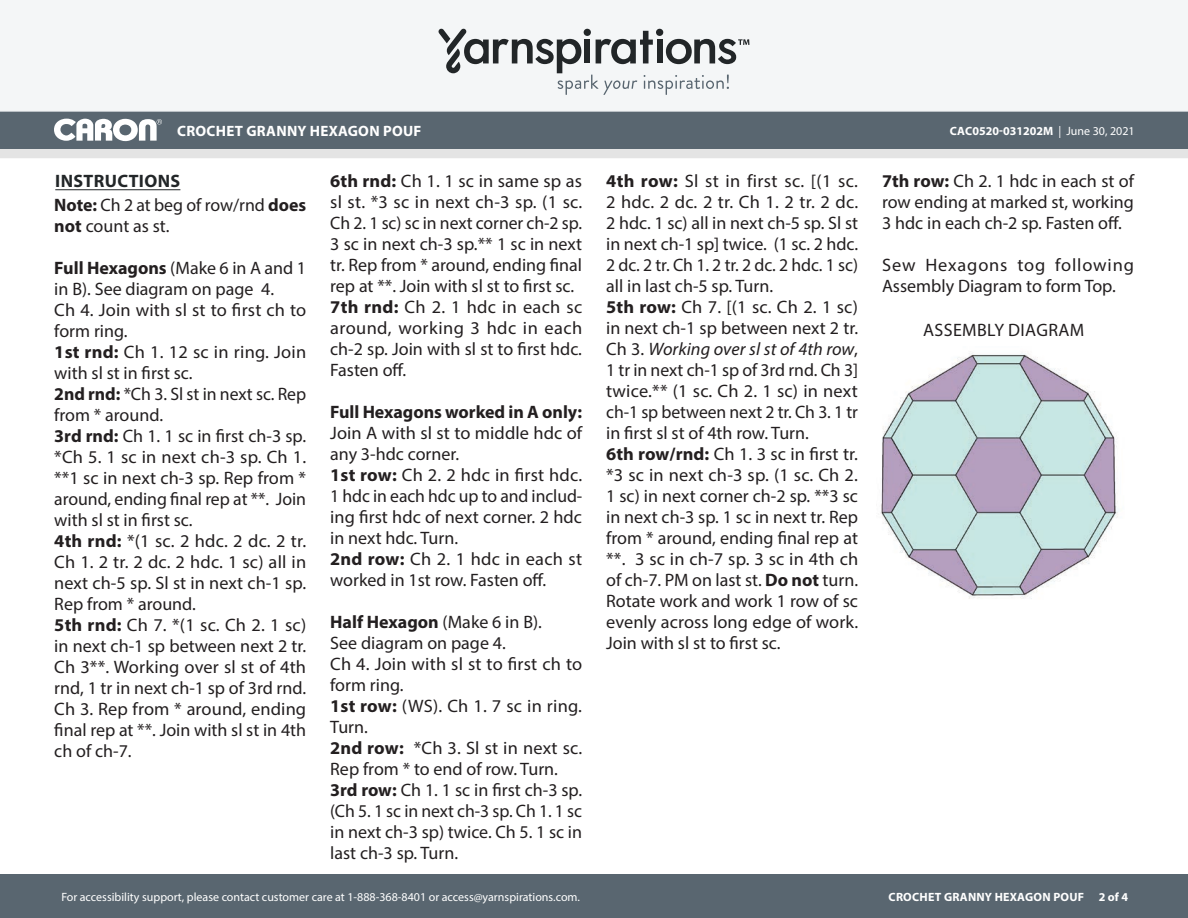
<style>
.page{position:relative;width:1188px;height:918px;background:#fff}
.page>*{position:absolute;margin:0;border:0;box-sizing:border-box;transform-origin:0 0}
.Body_-__Auto_Style_w{font:18px/21px "Myriad Pro";color:#231f20;text-align:justify}
.Body_-__Auto_Style_w-2{font:700 18px "Myriad Pro";color:#231f20}
.Body_-__Auto_Style_w-3{font:18px/21px "Myriad Pro";letter-spacing:.02em;color:#231f20}
.Diagram___Schematic{font:18px "Myriad Pro";letter-spacing:.02em;color:#231f20}
.Body_-_HEADERS_-_Und{font:700 18px "Myriad Pro";letter-spacing:.02em;color:#222628}
.t1{font:700 15px "Myriad Pro";letter-spacing:.02em;color:#fff}
.t2{font:12px "Myriad Pro";color:#fff}
.t3{font:700 12px "Myriad Pro";letter-spacing:.02em;color:#fff}
.t4{font:700 12px "Myriad Pro";color:#fff}
.s1{font-weight:400}
.s2{font-weight:700}
.s3{font-style:italic}
</style>
<div class="page">
<div style="left:0;top:875px;width:1188px;height:43px;background:#596670"></div>
<div style="left:0;top:149px;width:1188px;height:9px;background:#e4e4e4"></div>
<div style="left:0;top:111px;width:1188px;height:38px;background:#596670"></div>
<div style="left:0;top:0;width:1188px;height:112px;background:#f4f6f7"></div>
<svg style="left:438px;top:29px;width:311px;height:66px"></svg>
<svg style="left:54px;top:119px;width:108px;height:22px"></svg>
<hr style="left:55px;top:189px;width:125px;height:1px;background:#222628">
<img style="left:880px;top:353px;width:239px;height:246px">
<p class="t1" style="left:177px;top:121px;width:246px">CROCHET GRANNY HEXAGON POUF</p>
<p class="t4" style="left:950px;top:123px;width:186px">CAC0520-031202M <span class="s1">| June 30, 2021</span></p>
<p class="Body_-_HEADERS_-_Und" style="left:55px;top:169px;width:126px">INSTRUCTIONS</p>
<p class="Body_-__Auto_Style_w" style="left:54px;top:194px;width:253px"><span class="s2">Note:</span> Ch 2 at beg of row/rnd <span class="s2">does not</span> count as st.</p>
<p class="Body_-__Auto_Style_w" style="left:54px;top:257px;width:253px"><span class="s2">Full Hexagons</span> (Make 6 in A and 1 in B). See diagram on page 4.</p>
<p class="Body_-__Auto_Style_w" style="left:54px;top:299px;width:253px">Ch 4. Join with sl st to first ch to form ring.</p>
<p class="Body_-__Auto_Style_w" style="left:54px;top:341px;width:253px"><span class="s2">1st rnd:</span> Ch 1. 12 sc in ring. Join with sl st in first sc.</p>
<p class="Body_-__Auto_Style_w" style="left:54px;top:383px;width:253px"><span class="s2">2nd rnd:</span> *Ch 3. Sl st in next sc. Rep from * around.</p>
<p class="Body_-__Auto_Style_w" style="left:54px;top:425px;width:253px"><span class="s2">3rd rnd:</span> Ch 1. 1 sc in first ch-3 sp. *Ch 5. 1 sc in next ch-3 sp. Ch 1. **1 sc in next ch-3 sp. Rep from * around, ending final rep at **. Join with sl st in first sc.</p>
<p class="Body_-__Auto_Style_w" style="left:54px;top:530px;width:253px"><span class="s2">4th rnd:</span> *(1 sc. 2 hdc. 2 dc. 2 tr.<br>Ch 1. 2 tr. 2 dc. 2 hdc. 1 sc) all in next ch-5 sp. Sl st in next ch-1 sp.<br>Rep from * around.</p>
<p class="Body_-__Auto_Style_w" style="left:54px;top:614px;width:253px"><span class="s2">5th rnd:</span> Ch 7. *(1 sc. Ch 2. 1 sc) in next ch-1 sp between next 2 tr.<br>Ch 3**. Working over sl st of 4th rnd, 1 tr in next ch-1 sp of 3rd rnd.<br>Ch 3. Rep from * around, ending final rep at **. Join with sl st in 4th ch of ch-7.</p>
<p class="Body_-__Auto_Style_w" style="left:606px;top:170px;width:253px"><span class="s2">4th row:</span> Sl st in first sc. [(1 sc.<br>2 hdc. 2 dc. 2 tr. Ch 1. 2 tr. 2 dc.<br>2 hdc. 1 sc) all in next ch-5 sp. Sl st in next ch-1 sp] twice. (1 sc. 2 hdc.<br>2 dc. 2 tr. Ch 1. 2 tr. 2 dc. 2 hdc. 1 sc) all in last ch-5 sp. Turn.</p>
<p class="Body_-__Auto_Style_w" style="left:606px;top:296px;width:253px"><span class="s2">5th row:</span> Ch 7. [(1 sc. Ch 2. 1 sc) in next ch-1 sp between next 2 tr.<br>Ch 3. <span class="s3">Working over sl st of 4th row</span>, 1 tr in next ch-1 sp of 3rd rnd. Ch 3] twice.** (1 sc. Ch 2. 1 sc) in next ch-1 sp between next 2 tr. Ch 3. 1 tr in first sl st of 4th row. Turn.</p>
<p class="Body_-__Auto_Style_w" style="left:606px;top:443px;width:254px"><span class="s2">6th row/rnd:</span> Ch 1. 3 sc in first tr. *3 sc in next ch-3 sp. (1 sc. Ch 2.<br>1 sc) in next corner ch-2 sp. **3 sc in next ch-3 sp. 1 sc in next tr. Rep from * around, ending final rep at **. 3 sc in ch-7 sp. 3 sc in 4th ch of ch-7. PM on last st. <span class="s2">Do not</span> turn.<br>Rotate work and work 1 row of sc evenly across long edge of work.<br>Join with sl st to first sc.</p>
<p class="Body_-__Auto_Style_w" style="left:882px;top:170px;width:254px"><span class="s2">7th row:</span> Ch 2. 1 hdc in each st of row ending at marked st, working 3 hdc in each ch-2 sp. Fasten off.</p>
<p class="Body_-__Auto_Style_w-3" style="left:882px;top:254px;width:253px">Sew Hexagons tog following<br>Assembly Diagram to form Top.</p>
<p class="Diagram___Schematic" style="left:923px;top:319px;width:163px">ASSEMBLY DIAGRAM</p>
<p class="Body_-__Auto_Style_w" style="left:330px;top:170px;width:254px"><span class="s2">6th rnd:</span> Ch 1. 1 sc in same sp as sl st. *3 sc in next ch-3 sp. (1 sc.<br>Ch 2. 1 sc) sc in next corner ch-2 sp.<br>3 sc in next ch-3 sp.** 1 sc in next tr. Rep from * around, ending final rep at **. Join with sl st to first sc.</p>
<p class="Body_-__Auto_Style_w" style="left:330px;top:296px;width:254px"><span class="s2">7th rnd:</span> Ch 2. 1 hdc in each sc around, working 3 hdc in each ch-2 sp. Join with sl st to first hdc.<br>Fasten off.</p>
<p class="Body_-__Auto_Style_w-2" style="left:330px;top:400px;width:253px">Full Hexagons worked in A only:</p>
<p class="Body_-__Auto_Style_w" style="left:330px;top:422px;width:254px">Join A with sl st to middle hdc of any 3-hdc corner.</p>
<p class="Body_-__Auto_Style_w" style="left:330px;top:464px;width:253px"><span class="s2">1st row:</span> Ch 2. 2 hdc in first hdc.<br>1 hdc in each hdc up to and includ&shy;ing first hdc of next corner. 2 hdc in next hdc. Turn.</p>
<p class="Body_-__Auto_Style_w" style="left:330px;top:548px;width:253px"><span class="s2">2nd row:</span> Ch 2. 1 hdc in each st worked in 1st row. Fasten off.</p>
<p class="Body_-__Auto_Style_w-2" style="left:330px;top:610px;width:213px">Half Hexagon <span class="s1">(Make 6 in B).</span></p>
<p class="Body_-__Auto_Style_w" style="left:330px;top:632px;width:177px">See diagram on page 4.</p>
<p class="Body_-__Auto_Style_w" style="left:330px;top:653px;width:253px">Ch 4. Join with sl st to first ch to form ring.</p>
<p class="Body_-__Auto_Style_w" style="left:330px;top:695px;width:253px"><span class="s2">1st row:</span> (WS). Ch 1. 7 sc in ring.<br>Turn.</p>
<p class="Body_-__Auto_Style_w" style="left:330px;top:737px;width:253px"><span class="s2">2nd row:</span> *Ch 3. Sl st in next sc.<br>Rep from * to end of row. Turn.</p>
<p class="Body_-__Auto_Style_w" style="left:330px;top:779px;width:253px"><span class="s2">3rd row:</span> Ch 1. 1 sc in first ch-3 sp. (Ch 5. 1 sc in next ch-3 sp. Ch 1. 1 sc in next ch-3 sp) twice. Ch 5. 1 sc in last ch-3 sp. Turn.</p>
<p class="t2" style="left:61px;top:889px;width:520px">For accessibility support, please contact customer care at 1-888-368-8401 or access@yarnspirations.com.</p>
<p class="t3" style="left:889px;top:889px;width:241px">CROCHET GRANNY HEXAGON POUF 2 of 4</p>
</div>
